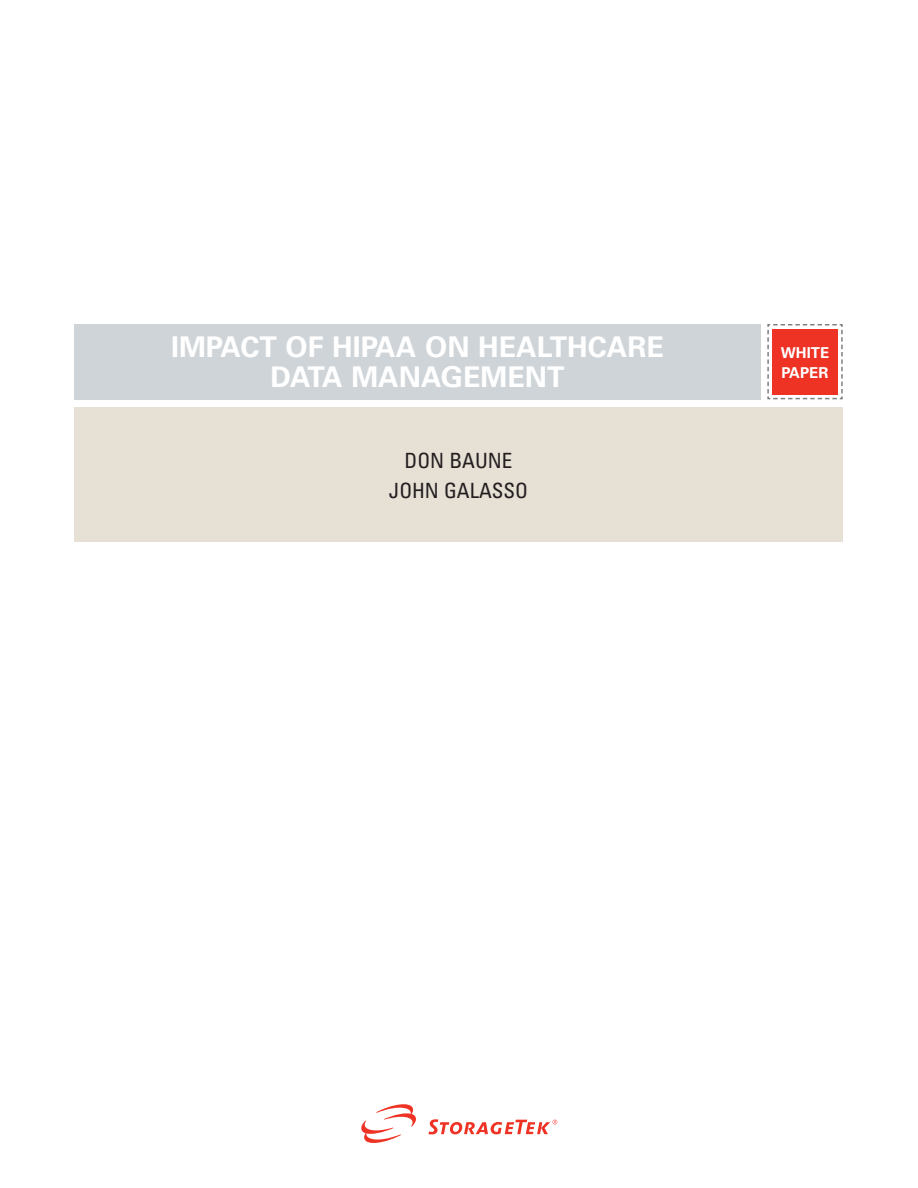
<style>
.page{position:relative;width:918px;height:1188px;background:#fff}
.page>*{position:absolute;margin:0;border:0;box-sizing:border-box;transform-origin:0 0}
.t1{font:700 28.5px/30px "Univers LT Std";color:#fff;text-align:center}
.t2{font:condensed 21px/30px "Univers LT Std";color:#231f20;text-align:center}
.t3{font:700 15px/19.5px "Univers LT Std";color:#fff}
</style>
<div class="page">
<svg style="left:767px;top:324px;width:76px;height:76px"></svg>
<div style="left:772px;top:329px;width:66px;height:65px;background:#ee3224"></div>
<svg style="left:361px;top:1104px;width:55px;height:39px"></svg>
<svg style="left:429px;top:1119px;width:128px;height:15px"></svg>
<div style="left:74px;top:324px;width:687px;height:75px;background:#cfd4d8"></div>
<div style="left:74px;top:407px;width:769px;height:135px;background:#e7e0d5"></div>
<p class="t1" style="left:171px;top:336px;width:494px">IMPACT OF HIPAA ON HEALTHCARE<br>DATA MANAGEMENT</p>
<p class="t2" style="left:389px;top:448px;width:141px">DON BAUNE<br>JOHN GALASSO</p>
<p class="t3" style="left:781px;top:345px;width:50px">WHITE<br>PAPER</p>
</div>
